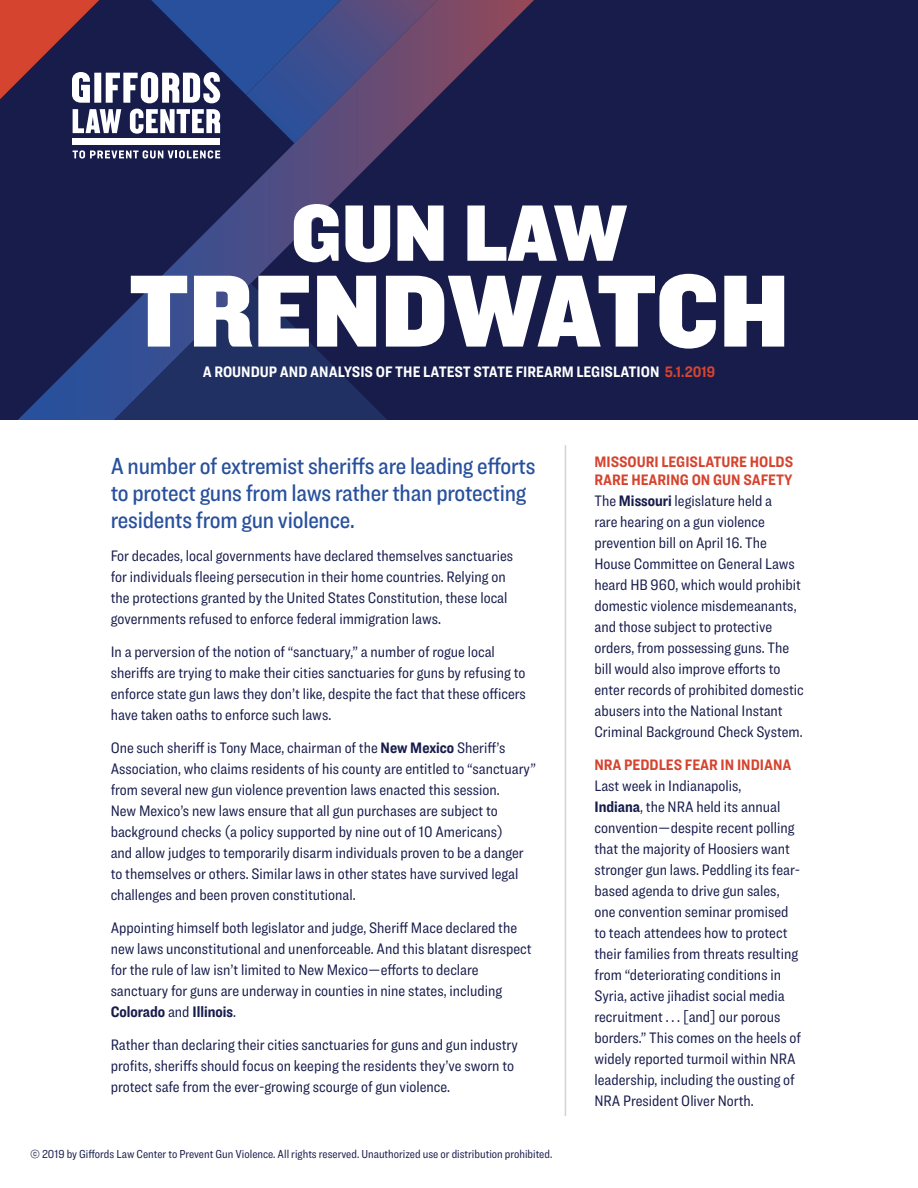
<style>
.page{position:relative;width:918px;height:1188px;background:#fff}
.page>*{position:absolute;margin:0;border:0;box-sizing:border-box;transform-origin:0 0}
.t1{font:106.35px "Knockout 71 Full Middlewt";color:#fff}
.t2{font:82.95px "Knockout 71 Full Middlewt";color:#fff}
.Vibrant_blue_opening{font:500 24px/27px "Ringside Condensed";letter-spacing:-.01em;color:#28509c}
.Body_Copy{font:15.75px/21px "Ringside Condensed";color:#171c4b}
.Sidbar_Header{font:700 15.75px/18px "Ringside Condensed";color:#d5442f}
.t3{font:700 15.75px "Ringside Condensed";color:#fff}
.t4{font:12px "Ringside Condensed";color:#171c4b}
.s1{color:#d5442f}
.s2{font-weight:700}
</style>
<div class="page">
<div style="left:0;top:0;width:918px;height:420px;background:#171c4b"></div>
<svg style="left:294px;top:0;width:240px;height:240px"></svg>
<svg style="left:18px;top:143px;width:276px;height:277px"></svg>
<svg style="left:114px;top:283px;width:273px;height:137px"></svg>
<div style="left:73px;top:138px;width:147px;height:7px;background:#fff"></div>
<svg style="left:73px;top:150px;width:147px;height:9px"></svg>
<svg style="left:0;top:0;width:438px;height:143px"></svg>
<hr style="left:565px;top:445px;width:1px;height:671px;background:#d1d3d4">
<p class="t2" style="left:291px;top:178px;width:337px">GUN LAW</p>
<p class="t1" style="left:129px;top:240px;width:662px">TRENDWATCH</p>
<p class="t3" style="left:203px;top:360px;width:514px">A ROUNDUP AND ANALYSIS OF THE LATEST STATE FIREARM LEGISLATION <span class="s1">5.1.2019</span></p>
<p class="Vibrant_blue_opening" style="left:111px;top:452px;width:426px">A number of extremist sheriffs are leading efforts to protect guns from laws rather than protecting residents from gun violence.</p>
<p class="Body_Copy" style="left:111px;top:545px;width:404px">For decades, local governments have declared themselves sanctuaries for individuals fleeing persecution in their home countries. Relying on the protections granted by the United States Constitution, these local governments refused to enforce federal immigration laws.</p>
<p class="Body_Copy" style="left:111px;top:641px;width:417px">In a perversion of the notion of “sanctuary,” a number of rogue local sheriffs are trying to make their cities sanctuaries for guns by refusing to enforce state gun laws they don’t like, despite the fact that these officers have taken oaths to enforce such laws.</p>
<p class="Body_Copy" style="left:111px;top:737px;width:427px">One such sheriff is Tony Mace, chairman of the <span class="s2">New Mexico</span> Sheriff’s Association, who claims residents of his county are entitled to “sanctuary” from several new gun violence prevention laws enacted this session.<br>New Mexico’s new laws ensure that all gun purchases are subject to background checks (a policy supported by nine out of 10 Americans)<br>and allow judges to temporarily disarm individuals proven to be a danger to themselves or others. Similar laws in other states have survived legal challenges and been proven constitutional.</p>
<p class="Body_Copy" style="left:111px;top:917px;width:422px">Appointing himself both legislator and judge, Sheriff Mace declared the new laws unconstitutional and unenforceable. And this blatant disrespect for the rule of law isn’t limited to New Mexico—efforts to declare sanctuary for guns are underway in counties in nine states, including <span class="s2">Colorado</span> and <span class="s2">Illinois</span>.</p>
<p class="Body_Copy" style="left:111px;top:1034px;width:409px">Rather than declaring their cities sanctuaries for guns and gun industry profits, sheriffs should focus on keeping the residents they’ve sworn to protect safe from the ever-growing scourge of gun violence.</p>
<p class="t4" style="left:30px;top:1146px;width:524px">© 2019 by Giffords Law Center to Prevent Gun Violence. All rights reserved. Unauthorized use or distribution prohibited.</p>
<p class="Sidbar_Header" style="left:594px;top:453px;width:200px">MISSOURI LEGISLATURE HOLDS<br>RARE HEARING ON GUN SAFETY</p>
<p class="Body_Copy" style="left:594px;top:490px;width:211px">The <span class="s2">Missouri</span> legislature held a<br>rare hearing on a gun violence prevention bill on April 16. The House Committee on General Laws heard HB 960, which would prohibit domestic violence misdemeanants, and those subject to protective orders, from possessing guns. The bill would also improve efforts to enter records of prohibited domestic abusers into the National Instant Criminal Background Check System.</p>
<p class="Sidbar_Header" style="left:594px;top:756px;width:199px">NRA PEDDLES FEAR IN INDIANA</p>
<p class="Body_Copy" style="left:594px;top:775px;width:208px">Last week in Indianapolis,<br><span class="s2">Indiana</span>, the NRA held its annual convention—despite recent polling that the majority of Hoosiers want stronger gun laws. Peddling its fear&shy;based agenda to drive gun sales, one convention seminar promised to teach attendees how to protect their families from threats resulting from “deteriorating conditions in Syria, active jihadist social media recruitment . . . [and] our porous borders.” This comes on the heels of widely reported turmoil within NRA leadership, including the ousting of NRA President Oliver North.</p>
</div>
